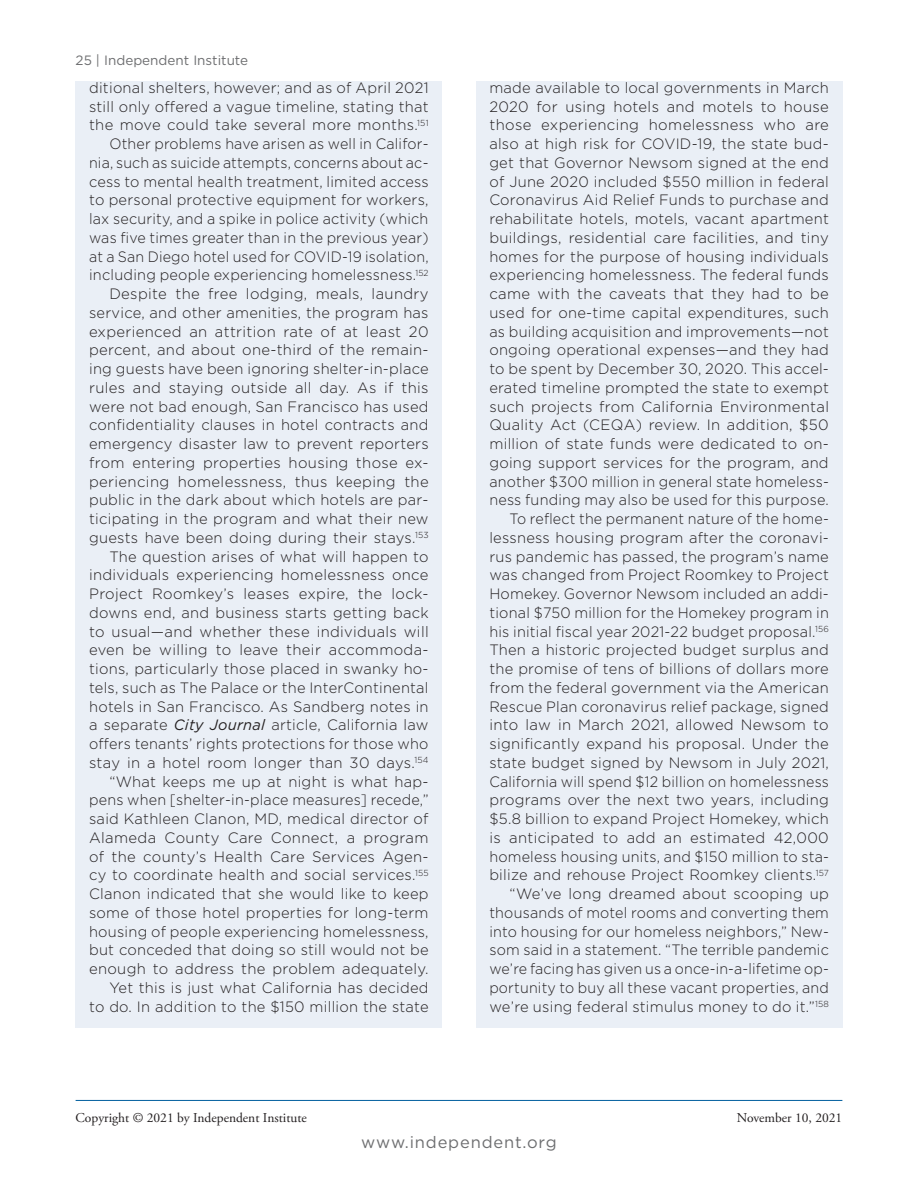
<style>
.page{position:relative;width:918px;height:1188px;background:#fff}
.page>*{position:absolute;margin:0;border:0;box-sizing:border-box;transform-origin:0 0}
.t1{font:16.5px "Gotham";letter-spacing:.05em;color:#6d6e70}
.t2{font:300 15px/18.8px "Gotham";letter-spacing:.015em;color:#231f20;text-align:right}
.t3{font:13.5px "Adobe Garamond Pro";color:#231f20}
.t4{font:13.5px "Gotham";color:#6d6e70}
.s1{font-weight:400;font-style:italic}
</style>
<div class="page">
<hr style="left:76px;top:1100px;width:766px;height:1px;background:#005e9e">
<div style="left:76px;top:81px;width:366px;height:66px;background:#eaeff6"></div>
<div style="left:76px;top:124px;width:366px;height:173px;background:#eaeff6"></div>
<div style="left:76px;top:274px;width:366px;height:286px;background:#eaeff6"></div>
<div style="left:76px;top:536px;width:366px;height:248px;background:#eaeff6"></div>
<div style="left:76px;top:761px;width:366px;height:230px;background:#eaeff6"></div>
<div style="left:76px;top:968px;width:366px;height:60px;background:#eaeff6"></div>
<div style="left:476px;top:81px;width:366px;height:441px;background:#eaeff6"></div>
<div style="left:476px;top:499px;width:366px;height:398px;background:#eaeff6"></div>
<div style="left:476px;top:874px;width:366px;height:154px;background:#eaeff6"></div>
<p class="t4" style="left:76px;top:51px;width:174px">25 | Independent Institute</p>
<p class="t2" style="left:89px;top:78px;width:341px">ditional shelters, however; and as of April 2021 still only offered a vague timeline, stating that the move could take several more months.<sup>151<br></sup>Other problems have arisen as well in Califor&shy;nia, such as suicide attempts, concerns about ac&shy;cess to mental health treatment, limited access to personal protective equipment for workers, lax security, and a spike in police activity (which was five times greater than in the previous year) at a San Diego hotel used for COVID-19 isolation, including people experiencing homelessness.<sup>152<br></sup>Despite the free lodging, meals, laundry service, and other amenities, the program has experienced an attrition rate of at least 20 percent, and about one-third of the remain&shy;ing guests have been ignoring shelter-in-place rules and staying outside all day. As if this were not bad enough, San Francisco has used confidentiality clauses in hotel contracts and emergency disaster law to prevent reporters from entering properties housing those ex&shy;periencing homelessness, thus keeping the public in the dark about which hotels are par&shy;ticipating in the program and what their new guests have been doing during their stays.<sup>153<br></sup>The question arises of what will happen to individuals experiencing homelessness once Project Roomkey’s leases expire, the lock&shy;downs end, and business starts getting back to usual—and whether these individuals will even be willing to leave their accommoda&shy;tions, particularly those placed in swanky ho&shy;tels, such as The Palace or the InterContinental hotels in San Francisco. As Sandberg notes in a separate <span class="s1">City Journal</span> article, California law offers tenants’ rights protections for those who stay in a hotel room longer than 30 days.<sup>154 </sup>“What keeps me up at night is what hap&shy;pens when [shelter-in-place measures] recede,” said Kathleen Clanon, MD, medical director of Alameda County Care Connect, a program of the county’s Health Care Services Agen&shy;cy to coordinate health and social services.<sup>155<br></sup>Clanon indicated that she would like to keep some of those hotel properties for long-term housing of people experiencing homelessness, but conceded that doing so still would not be enough to address the problem adequately.<br>Yet this is just what California has decided<br>to do. In addition to the $150 million the state</p>
<p class="t2" style="left:489px;top:78px;width:341px">made available to local governments in March 2020 for using hotels and motels to house those experiencing homelessness who are also at high risk for COVID-19, the state bud&shy;get that Governor Newsom signed at the end of June 2020 included $550 million in federal Coronavirus Aid Relief Funds to purchase and rehabilitate hotels, motels, vacant apartment buildings, residential care facilities, and tiny homes for the purpose of housing individuals experiencing homelessness. The federal funds came with the caveats that they had to be used for one-time capital expenditures, such as building acquisition and improvements—not ongoing operational expenses—and they had to be spent by December 30, 2020. This accel&shy;erated timeline prompted the state to exempt such projects from California Environmental Quality Act (CEQA) review. In addition, $50 million of state funds were dedicated to on&shy;going support services for the program, and another $300 million in general state homeless&shy;ness funding may also be used for this purpose.<br>To reflect the permanent nature of the home&shy;lessness housing program after the coronavi&shy;rus pandemic has passed, the program’s name was changed from Project Roomkey to Project Homekey. Governor Newsom included an addi&shy;tional $750 million for the Homekey program in his initial fiscal year 2021-22 budget proposal.<sup>156<br></sup>Then a historic projected budget surplus and the promise of tens of billions of dollars more from the federal government via the American Rescue Plan coronavirus relief package, signed into law in March 2021, allowed Newsom to significantly expand his proposal. Under the state budget signed by Newsom in July 2021, California will spend $12 billion on homelessness programs over the next two years, including $5.8 billion to expand Project Homekey, which is anticipated to add an estimated 42,000 homeless housing units, and $150 million to sta&shy;bilize and rehouse Project Roomkey clients.<sup>157 </sup>“We’ve long dreamed about scooping up thousands of motel rooms and converting them into housing for our homeless neighbors,” New&shy;som said in a statement. “The terrible pandemic we’re facing has given us a once-in-a-lifetime op&shy;portunity to buy all these vacant properties, and we’re using federal stimulus money to do it.”<sup>158</sup></p>
<p class="t3" style="left:76px;top:1109px;width:233px">Copyright © 2021 by Independent Institute</p>
<p class="t3" style="left:737px;top:1109px;width:107px">November 10, 2021</p>
<p class="t1" style="left:361px;top:1131px;width:197px">www.independent.org</p>
</div>
